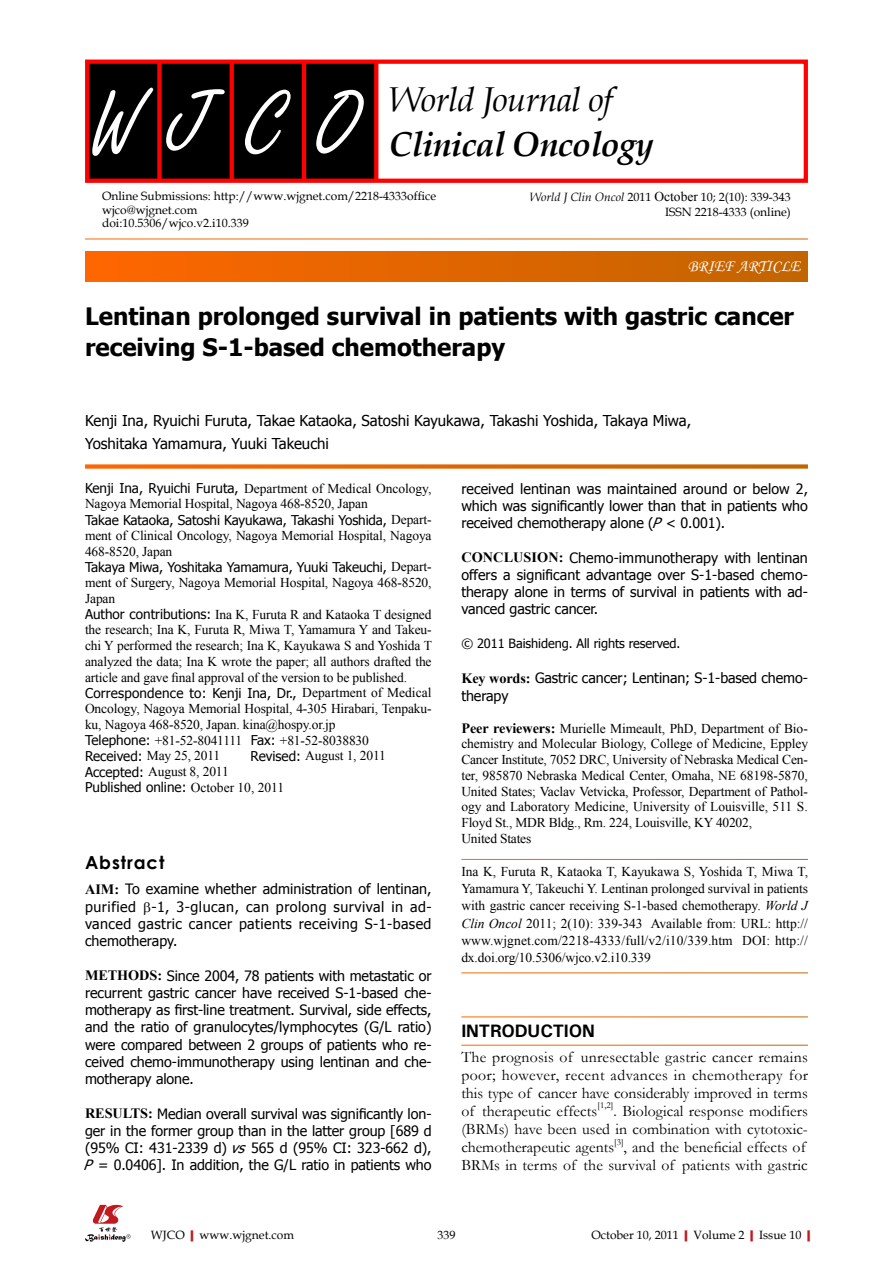
<style>
.page{position:relative;width:893px;height:1263px;background:#fff}
.page>*{position:absolute;margin:0;border:0;box-sizing:border-box;transform-origin:0 0}
.t1{font:94.5px "Freestyle Script";color:#fff;scale:.95 1}
.t2{font:italic 700 34.5px "Book Antiqua";letter-spacing:-.02em;color:#000}
.t3{font:italic 34.5px "Book Antiqua";letter-spacing:-.02em;color:#000}
.t4{font:700 24px/31.5px "Tahoma";color:#000}
.t5{font:700 18px "Univers";letter-spacing:-.01em;color:#000}
.t6{font:700 18px "Century Gothic";letter-spacing:.05em;color:#000}
.t7{font:16.5px "Monotype Corsiva";color:#fff}
.t8{font:15.75px/18px "Garamond";color:#000;text-align:justify}
.t9{font:15px/22.5px "Tahoma";color:#000}
.t10{font:14.25px/17.2px "Tahoma";letter-spacing:-.005em;color:#000;text-align:justify}
.t11{font:13.5px/15.8px "Times New Roman";letter-spacing:-.01em;color:#000}
.t12{font:13.5px "Tahoma";letter-spacing:-.01em;color:#000}
.t13{font:13.5px "Tahoma";letter-spacing:.015em;color:#000}
.t14{font:12.75px "Tahoma";letter-spacing:-.005em;color:#000}
.t15{font:12px/13.5px "Book Antiqua";color:#000;text-align:right}
.t16{font:9.15px "Garamond";color:#000}
.s1{font-style:italic}
.s2{font-family:"Times New Roman";font-size:13.5px}
.s3{font-family:"Tahoma"}
.s4{font-family:"Times New Roman"}
.s5{font-family:"Times New Roman";font-weight:700}
.s6{font-weight:700;font-size:14.25px}
.s7{font-weight:700;color:#c01920}
</style>
<div class="page">
<div style="left:85px;top:252px;width:723px;height:29px;background:linear-gradient(to right,#f60,#c16500)"></div>
<svg style="left:85px;top:464px;width:723px;height:5px;background:#e47c26"></svg>
<div style="left:87px;top:61px;width:289px;height:121px;background:#000"></div>
<div style="left:157px;top:61px;width:5px;height:121px;background:#f00"></div>
<svg style="left:230px;top:65px;width:4px;height:113px"></svg>
<hr style="left:302px;top:61px;width:4px;height:121px;background:#f00">
<svg style="left:374px;top:65px;width:4px;height:113px"></svg>
<div style="left:85px;top:60px;width:723px;height:123px;border:4px solid #f00"></div>
<svg style="left:85px;top:1205px;width:46px;height:37px"></svg>
<h1 class="t1" style="left:90px;top:72px;width:284px">WJCO</h1>
<h2 class="t3" style="left:389px;top:75px;width:225px">World Journal of</h2>
<h2 class="t2" style="left:389px;top:121px;width:266px">Clinical Oncology</h2>
<p class="t15" style="left:102px;top:189px;width:336px;text-align:left">Online Submissions: http://www.wjgnet.com/2218-4333office wjco@wjgnet.com<br>doi:10.5306/wjco.v2.i10.339</p>
<p class="t15" style="left:530px;top:189px;width:263px;line-height:15px"><span class="s1">World J Clin Oncol</span> 2011 <span class="s2">October</span> 10; 2(10): 339-343<br>ISSN 2218-4333 (online)</p>
<p class="t7" style="left:688px;top:256px;width:114px">BRIEF ARTICLE</p>
<h3 class="t4" style="left:85px;top:298px;width:710px">Lentinan prolonged survival in patients with gastric cancer receiving S-1-based chemotherapy</h3>
<p class="t9" style="left:85px;top:409px;width:608px">Kenji Ina, Ryuichi Furuta, Takae Kataoka, Satoshi Kayukawa, Takashi Yoshida, Takaya Miwa,<br>Yoshitaka Yamamura, Yuuki Takeuchi</p>
<p class="t11" style="left:85px;top:480px;width:348px"><span class="s3">Kenji Ina, Ryuichi Furuta,</span> Department of Medical Oncology,<br>Nagoya Memorial Hospital, Nagoya 468-8520, Japan</p>
<p class="t12" style="left:85px;top:511px;width:348px">Takae Kataoka, Satoshi Kayukawa, Takashi Yoshida, <span class="s4">Depart-</span></p>
<p class="t11" style="left:85px;top:527px;width:348px">ment of Clinical Oncology, Nagoya Memorial Hospital, Nagoya<br>468-8520, Japan</p>
<p class="t12" style="left:85px;top:558px;width:348px">Takaya Miwa, Yoshitaka Yamamura, Yuuki Takeuchi, <span class="s4">Depart-</span></p>
<p class="t11" style="left:85px;top:574px;width:348px">ment of Surgery, Nagoya Memorial Hospital, Nagoya 468-8520, Japan<br><span class="s3">Author contributions:</span> Ina K, Furuta R and Kataoka T designed the research; Ina K, Furuta R, Miwa T, Yamamura Y and Takeu&shy;chi Y performed the research; Ina K, Kayukawa S and Yoshida T analyzed the data; Ina K wrote the paper; all authors drafted the article and gave final approval of the version to be published.</p>
<p class="t13" style="left:85px;top:684px;width:348px">Correspondence to: Kenji Ina, Dr., <span class="s4">Department of Medical</span></p>
<p class="t11" style="left:85px;top:700px;width:348px">Oncology, Nagoya Memorial Hospital, 4-305 Hirabari, Tenpaku&shy;ku, Nagoya 468-8520, Japan. kina@hospy.or.jp<br><span class="s3">Telephone:</span> +81-52-8041111 <span class="s3">Fax:</span> +81-52-8038830<br><span class="s3">Received:</span> May 25, 2011</p>
<p class="t10" style="left:461px;top:479px;width:348px">received lentinan was maintained around or below 2, which was significantly lower than that in patients who received chemotherapy alone (<span class="s1">P</span> &lt; 0.001).</p>
<p class="t10" style="left:461px;top:548px;width:348px"><span class="s5">CONCLUSION:</span> Chemo-immunotherapy with lentinan offers a significant advantage over S-1-based chemo&shy;therapy alone in terms of survival in patients with ad&shy;vanced gastric cancer.</p>
<p class="t14" style="left:461px;top:634px;width:221px">© 2011 Baishideng. All rights reserved.</p>
<p class="t10" style="left:461px;top:669px;width:348px"><span class="s5">Key words:</span> Gastric cancer; Lentinan; S-1-based chemo&shy;therapy</p>
<p class="t11" style="left:461px;top:720px;width:348px"><span class="s6">Peer reviewers:</span> Murielle Mimeault, PhD, Department of Bio&shy;chemistry and Molecular Biology, College of Medicine, Eppley Cancer Institute, 7052 DRC, University of Nebraska Medical Cen&shy;ter, 985870 Nebraska Medical Center, Omaha, NE 68198-5870, United States; Vaclav Vetvicka, Professor, Department of Pathol&shy;ogy and Laboratory Medicine, University of Louisville, 511 S.<br>Floyd St., MDR Bldg., Rm. 224, Louisville, KY 40202,<br>United States</p>
<p class="t11" style="left:461px;top:862px;width:348px;line-height:17.2px;text-align:justify">Ina K, Furuta R, Kataoka T, Kayukawa S, Yoshida T, Miwa T, Yamamura Y, Takeuchi Y. Lentinan prolonged survival in patients with gastric cancer receiving S-1-based chemotherapy. <span class="s1">World J Clin Oncol</span> 2011; 2(10): 339-343 Available from: URL: http:// www.wjgnet.com/2218-4333/full/v2/i10/339.htm DOI: http:// dx.doi.org/10.5306/wjco.v2.i10.339</p>
<p class="t11" style="left:251px;top:748px;width:137px"><span class="s3">Revised:</span> August 1, 2011</p>
<p class="t11" style="left:85px;top:763px;width:145px"><span class="s3">Accepted:</span> August 8, 2011</p>
<p class="t12" style="left:85px;top:778px;width:201px">Published online: <span class="s4">October 10, 2011</span></p>
<h3 class="t6" style="left:85px;top:849px;width:81px">Abstract</h3>
<p class="t10" style="left:85px;top:880px;width:348px"><span class="s5">AIM:</span> To examine whether administration of lentinan, purified -1, 3-glucan, can prolong survival in ad&shy;vanced gastric cancer patients receiving S-1-based chemotherapy.</p>
<p class="t10" style="left:85px;top:966px;width:348px"><span class="s5">METHODS:</span> Since 2004, 78 patients with metastatic or recurrent gastric cancer have received S-1-based che&shy;motherapy as first-line treatment. Survival, side effects, and the ratio of granulocytes/lymphocytes (G/L ratio) were compared between 2 groups of patients who re&shy;ceived chemo-immunotherapy using lentinan and che&shy;motherapy alone.</p>
<p class="t10" style="left:83px;top:1104px;width:350px"><span class="s5">RESULTS:</span> Median overall survival was significantly lon&shy;ger in the former group than in the latter group [689 d (95% CI: 431-2339 d) <span class="s1">vs</span>565 d (95% CI: 323-662 d), <span class="s1">P</span> = 0.0406]. In addition, the G/L ratio in patients who</p>
<h3 class="t5" style="left:461px;top:1020px;width:135px">INTRODUCTION</h3>
<p class="t8" style="left:461px;top:1048px;width:348px">The prognosis of unresectable gastric cancer remains poor; however, recent advances in chemotherapy for this type of cancer have considerably improved in terms of therapeutic effects</p>
<p class="t16" style="left:597px;top:1099px;width:17px">[1,2]</p>
<p class="t8" style="left:461px;top:1102px;width:348px;text-indent:152px">. Biological response modifiers (BRMs) have been used in combination with cytotoxic&shy;chemotherapeutic agents</p>
<p class="t16" style="left:614px;top:1135px;width:11px">[3]</p>
<p class="t8" style="left:461px;top:1138px;width:348px;text-align:right">, and the beneficial effects of<br>BRMs in terms of the survival of patients with gastric</p>
<p class="t15" style="left:151px;top:1227px;width:145px">WJCO<span class="s7">|</span>www.wjgnet.com</p>
<p class="t15" style="left:437px;top:1227px;width:19px">339</p>
<p class="t15" style="left:591px;top:1227px;width:226px">October 10, 2011<span class="s7">|</span>Volume 2<span class="s7">|</span>Issue 10<span class="s7">|</span></p>
</div>
